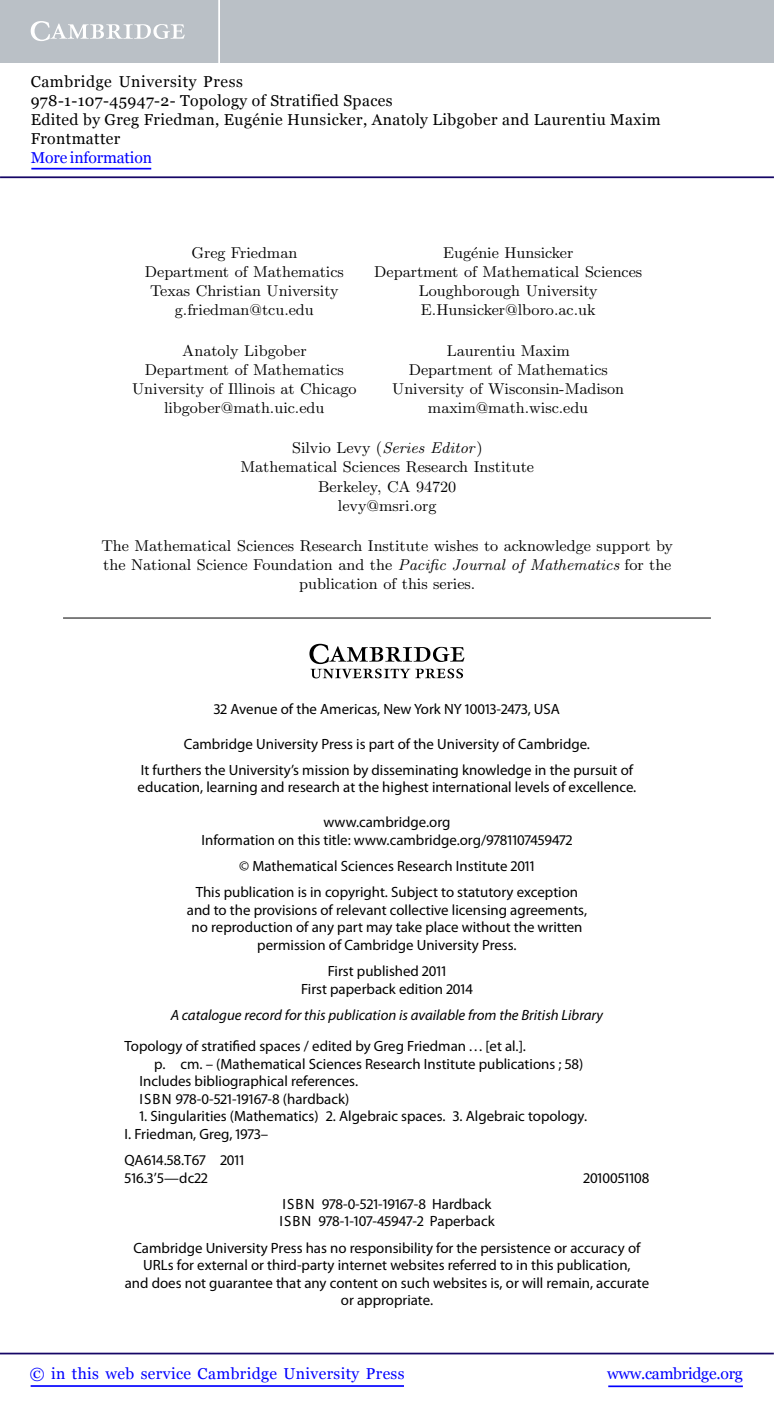
<style>
.page{position:relative;width:774px;height:1415px;background:#fff}
.page>*{position:absolute;margin:0;border:0;box-sizing:border-box;transform-origin:0 0}
.t1{font:15.75px/19.2px "CMR9";color:#000;text-align:center}
.t2{font:15.75px/18.9px "Georgia";letter-spacing:.025em;color:#000}
.t3{font:15.75px "Georgia";letter-spacing:.025em;color:#00f}
.t4{font:15.75px "Georgia";letter-spacing:-.015em;color:#00f}
.t5{font:15.75px "Georgia";letter-spacing:-.01em;color:#00f}
.t6{font:14.88px/17.5px "Myriad Pro";color:#000;text-align:center}
.t7{font:italic 14.88px "Myriad Pro";color:#000}
.s1{font-family:"CMTI9"}
</style>
<div class="page">
<hr style="left:63px;top:617px;width:648px;height:1px;background:#000">
<svg style="left:309px;top:644px;width:156px;height:34px"></svg>
<hr style="left:608px;top:1385px;width:135px;height:2px;background:#00f">
<hr style="left:0;top:1352px;width:774px;height:2px;background:#150666">
<hr style="left:31px;top:1385px;width:373px;height:2px;background:#00f">
<div style="left:0;top:0;width:774px;height:63px;background:#bac0c6"></div>
<svg style="left:31px;top:21px;width:154px;height:20px"></svg>
<hr style="left:218px;top:0;width:2px;height:63px;background:#fff">
<hr style="left:0;top:176px;width:774px;height:2px;background:#150666">
<hr style="left:31px;top:168px;width:120px;height:1px;background:#00f">
<p class="t2" style="left:31px;top:73px;width:632px">Cambridge University Press<br>978-1-107-45947-2- Topology of Stratified Spaces<br>Edited by Greg Friedman, Eugénie Hunsicker, Anatoly Libgober and Laurentiu Maxim Frontmatter</p>
<p class="t5" style="left:31px;top:148px;width:123px">More information</p>
<p class="t1" style="left:145px;top:244px;width:200px">Greg Friedman<br>Department of Mathematics<br>Texas Christian University g.friedman@tcu.edu</p>
<p class="t1" style="left:132px;top:342px;width:226px">Anatoly Libgober<br>Department of Mathematics<br>University of Illinois at Chicago libgober@math.uic.edu</p>
<p class="t1" style="left:374px;top:244px;width:269px">Eug´enie Hunsicker<br>Department of Mathematical Sciences<br>Loughborough University<br>E.Hunsicker@lboro.ac.uk</p>
<p class="t1" style="left:392px;top:342px;width:233px">Laurentiu Maxim<br>Department of Mathematics<br>University of Wisconsin-Madison maxim@math.wisc.edu</p>
<p class="t1" style="left:240px;top:439px;width:295px">Silvio Levy (<span class="s1">Series Editor</span>)<br>Mathematical Sciences Research Institute<br>Berkeley, CA 94720<br>levy@msri.org</p>
<p class="t1" style="left:101px;top:537px;width:573px">The Mathematical Sciences Research Institute wishes to acknowledge support by the National Science Foundation and the <span class="s1">Pacific Journal of Mathematics</span> for the publication of this series.</p>
<p class="t6" style="left:214px;top:701px;width:348px">32 Avenue of the Americas, New York NY 10013-2473, USA</p>
<p class="t6" style="left:141px;top:731px;width:494px;line-height:26.2px">Cambridge University Press is part of the University of Cambridge.<br>It furthers the University’s mission by disseminating knowledge in the pursuit of</p>
<p class="t6" style="left:138px;top:780px;width:500px">education, learning and research at the highest international levels of excellence.</p>
<p class="t6" style="left:201px;top:815px;width:373px">www.cambridge.org<br>Information on this title: www.cambridge.org/9781107459472</p>
<p class="t6" style="left:196px;top:854px;width:384px;line-height:26.2px">© Mathematical Sciences Research Institute 2011<br>This publication is in copyright. Subject to statutory exception</p>
<p class="t6" style="left:187px;top:902px;width:402px">and to the provisions of relevant collective licensing agreements, no reproduction of any part may take place without the written permission of Cambridge University Press.</p>
<p class="t6" style="left:301px;top:963px;width:173px">First published 2011<br>First paperback edition 2014</p>
<p class="t7" style="left:171px;top:1009px;width:434px">A catalogue record for this publication is available from the British Library</p>
<p class="t6" style="left:125px;top:1039px;width:403px">Topology of stratified spaces / edited by Greg Friedman . . . [et al.].</p>
<p class="t6" style="left:154px;top:1056px;width:431px">p. cm. – (Mathematical Sciences Research Institute publications ; 58)</p>
<p class="t6" style="left:139px;top:1074px;width:220px">Includes bibliographical references.</p>
<p class="t6" style="left:140px;top:1091px;width:211px">ISBN 978-0-521-19167-8 (hardback)</p>
<p class="t6" style="left:125px;top:1109px;width:464px;text-align:left;text-indent:15px">1. Singularities (Mathematics) 2. Algebraic spaces. 3. Algebraic topology.<br>I. Friedman, Greg, 1973–</p>
<p class="t6" style="left:125px;top:1152px;width:121px;text-align:left">QA614.58.T67 2011<br>516.3’5—dc22</p>
<p class="t6" style="left:583px;top:1170px;width:68px">2010051108</p>
<p class="t6" style="left:279px;top:1196px;width:217px;text-align:left">ISBN 978-0-521-19167-8 Hardback<br>ISBN 978-1-107-45947-2 Paperback</p>
<p class="t6" style="left:125px;top:1240px;width:526px">Cambridge University Press has no responsibility for the persistence or accuracy of URLs for external or third-party internet websites referred to in this publication,<br>and does not guarantee that any content on such websites is, or will remain, accurate or appropriate.</p>
<p class="t3" style="left:30px;top:1364px;width:376px">© in this web service Cambridge University Press</p>
<p class="t4" style="left:607px;top:1364px;width:137px">www.cambridge.org</p>
</div>
